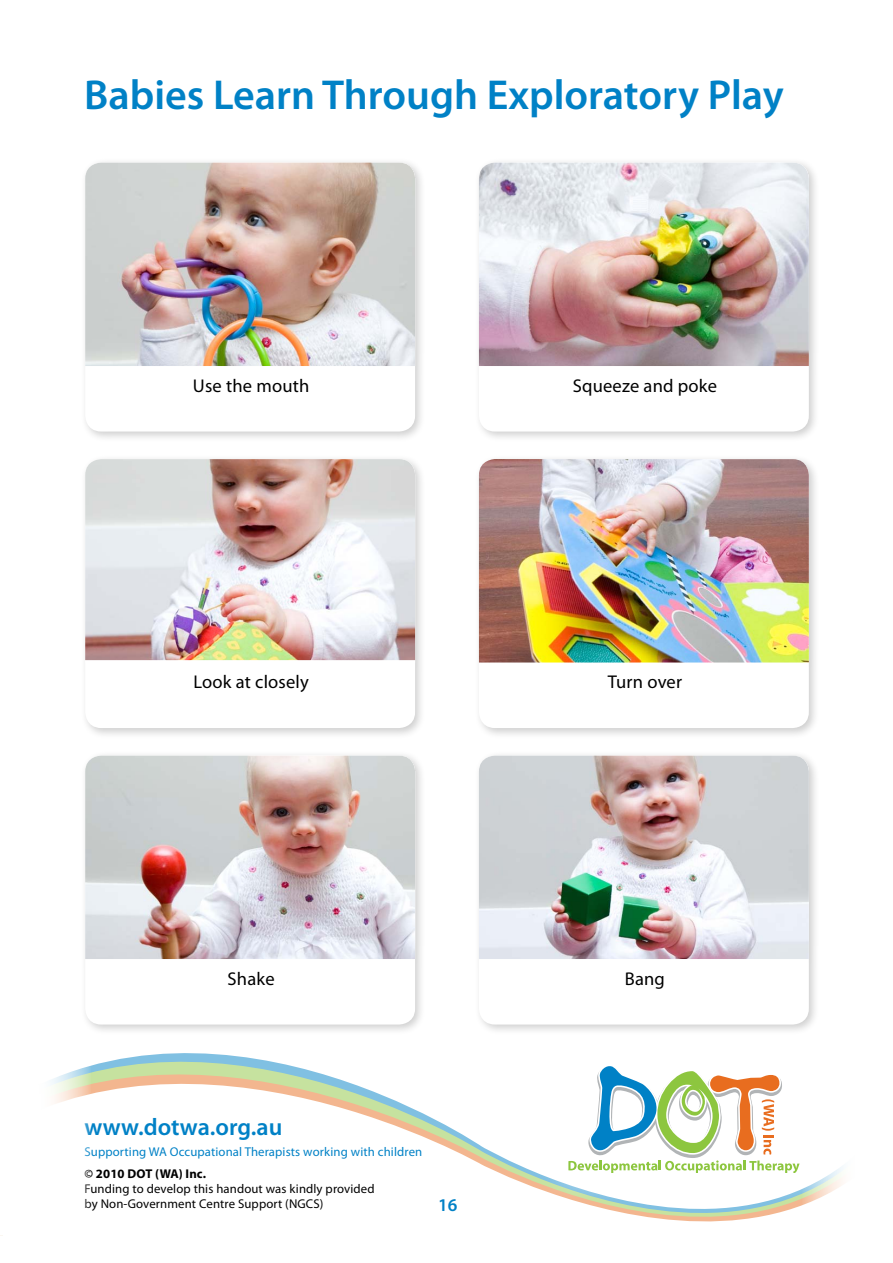
<style>
.page{position:relative;width:893px;height:1263px;background:#fff}
.page>*{position:absolute;margin:0;border:0;box-sizing:border-box;transform-origin:0 0}
.t1{font:600 42px "Myriad Pro";color:#0081c6}
.t2{font:600 24px "Myriad Pro";color:#0081c6}
.t3{font:18.45px "Myriad Pro";letter-spacing:.01em;color:#000}
.t4{font:600 18px "Myriad Pro";color:#0081c6}
.t5{font:12.75px/15px "Myriad Pro";letter-spacing:.01em;color:#000}
.t6{font:12.75px "Myriad Pro";letter-spacing:.01em;color:#0081c6}
.t7{font:700 12.75px "Myriad Pro";letter-spacing:.01em;color:#000}
</style>
<div class="page">
<svg style="left:91px;top:1053px;width:711px;height:169px"></svg>
<div style="left:533px;top:1029px;width:293px;height:171px;background:#fff"></div>
<svg style="left:568px;top:1066px;width:231px;height:106px"></svg>
<div style="left:474px;top:750px;width:346px;height:285px;background:#000;opacity:.2"></div>
<div style="left:479px;top:756px;width:330px;height:268px;background:#fff;border-radius:16px"></div>
<img style="left:479px;top:756px;width:330px;height:203px">
<div style="left:80px;top:750px;width:347px;height:285px;background:#000;opacity:.2"></div>
<div style="left:85px;top:756px;width:330px;height:268px;background:#fff;border-radius:16px"></div>
<img style="left:85px;top:756px;width:330px;height:203px">
<div style="left:474px;top:454px;width:346px;height:285px;background:#000;opacity:.2"></div>
<div style="left:479px;top:459px;width:330px;height:269px;background:#fff;border-radius:16px"></div>
<img style="left:479px;top:459px;width:330px;height:203px">
<div style="left:80px;top:454px;width:347px;height:285px;background:#000;opacity:.2"></div>
<div style="left:85px;top:459px;width:330px;height:269px;background:#fff;border-radius:16px"></div>
<img style="left:85px;top:459px;width:330px;height:201px">
<div style="left:474px;top:157px;width:346px;height:285px;background:#000;opacity:.2"></div>
<div style="left:479px;top:163px;width:330px;height:268px;background:#fff;border-radius:16px"></div>
<img style="left:479px;top:163px;width:330px;height:203px">
<div style="left:80px;top:157px;width:347px;height:285px;background:#000;opacity:.2"></div>
<div style="left:85px;top:163px;width:330px;height:268px;background:#fff;border-radius:16px"></div>
<img style="left:85px;top:163px;width:330px;height:203px">
<h1 class="t1" style="left:84px;top:68px;width:701px">Babies Learn Through Exploratory Play</h1>
<h3 class="t3" style="left:193px;top:374px;width:118px">Use the mouth</h3>
<h3 class="t3" style="left:573px;top:374px;width:146px">Squeeze and poke</h3>
<h3 class="t3" style="left:193px;top:670px;width:117px">Look at closely</h3>
<h3 class="t3" style="left:608px;top:670px;width:76px">Turn over</h3>
<h3 class="t3" style="left:228px;top:967px;width:48px">Shake</h3>
<h3 class="t3" style="left:625px;top:967px;width:42px">Bang</h3>
<h2 class="t2" style="left:85px;top:1112px;width:199px">www.dotwa.org.au</h2>
<p class="t6" style="left:85px;top:1144px;width:339px">Supporting WA Occupational Therapists working with children</p>
<p class="t7" style="left:85px;top:1166px;width:123px">© 2010 DOT (WA) Inc.</p>
<p class="t5" style="left:85px;top:1181px;width:292px">Funding to develop this handout was kindly provided by Non-Government Centre Support (NGCS)</p>
<h3 class="t4" style="left:438px;top:1193px;width:21px">16</h3>
</div>
